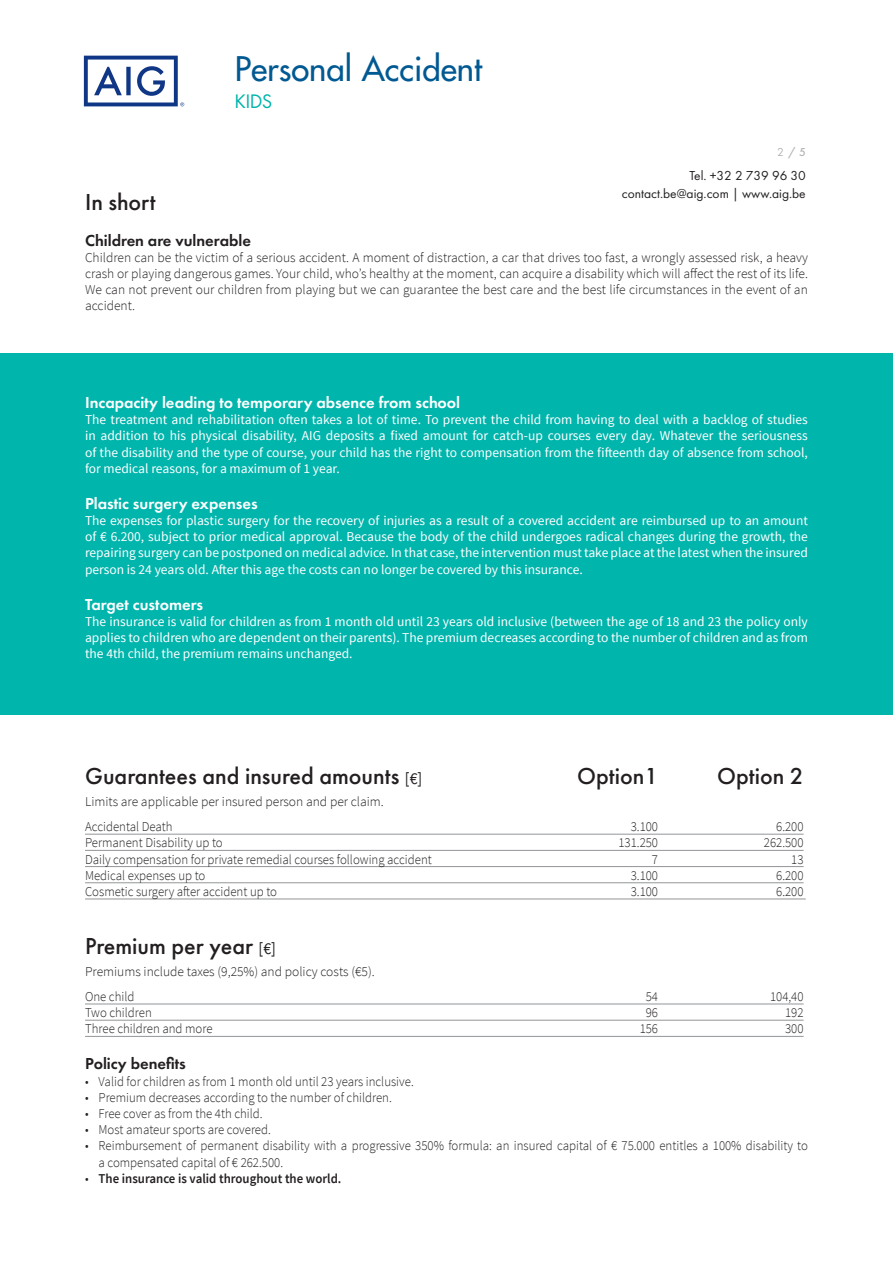
<style>
.page{position:relative;width:893px;height:1263px;background:#fff}
.page>*{position:absolute;margin:0;border:0;box-sizing:border-box;transform-origin:0 0}
.t1{font:33px "Futura";color:#005992}
.t2{font:500 24px "Futura PT";color:#231f20}
.t3{font:18px "Futura";color:#00b5ac}
.t4{font:600 16.5px "Futura PT";color:#fff}
.t5{font:600 16.5px "Futura PT";color:#231f20}
.t6{font:13.5px/16.2px "Source Sans Pro";color:#fff;text-align:justify}
.t7{font:300 13.5px/16.2px "Source Sans Pro";color:#231f20;scale:.95 1}
.t8{font:300 13.5px/16.2px "Source Sans Pro";color:#231f20;text-align:justify}
.t9{font:13.5px/18px "Futura PT";color:#231f20;text-align:right}
.t10{font:600 13.5px "Source Sans Pro";color:#231f20;scale:.95 1}
.t11{font:500 12px "Futura PT";color:#b4b5b8}
.s1{font-weight:400}
.s2{font-family:"Source Sans Pro";font-weight:400;font-size:16.5px}
.s3{font-weight:300}
</style>
<div class="page">
<svg style="left:84px;top:56px;width:100px;height:50px"></svg>
<div style="left:0;top:353px;width:893px;height:361px;background:#00b5ac"></div>
<hr style="left:85px;top:834px;width:719px;height:1px;background:#939598">
<hr style="left:85px;top:850px;width:719px;height:1px;background:#939598">
<hr style="left:85px;top:866px;width:719px;height:1px;background:#939598">
<hr style="left:85px;top:882px;width:719px;height:1px;background:#939598">
<hr style="left:85px;top:899px;width:721px;height:1px;background:#939598">
<hr style="left:85px;top:1004px;width:719px;height:1px;background:#939598">
<hr style="left:85px;top:1020px;width:719px;height:1px;background:#939598">
<hr style="left:85px;top:1036px;width:719px;height:1px;background:#939598">
<h1 class="t1" style="left:235px;top:48px;width:249px">Personal Accident</h1>
<h3 class="t3" style="left:235px;top:90px;width:39px">KIDS</h3>
<p class="t11" style="left:777px;top:145px;width:30px"><span class="s1">2</span> / 5</p>
<p class="t9" style="left:622px;top:167px;width:185px">Tel. +32 2 739 96 30 contact.be@aig.com | www.aig.be</p>
<p class="t2" style="left:85px;top:187px;width:72px">In short</p>
<p class="t5" style="left:85px;top:230px;width:167px">Children are vulnerable</p>
<p class="t8" style="left:85px;top:249px;width:724px">Children can be the victim of a serious accident. A moment of distraction, a car that drives too fast, a wrongly assessed risk, a heavy crash or playing dangerous games. Your child, who’s healthy at the moment, can acquire a disability which will affect the rest of its life.<br>We can not prevent our children from playing but we can guarantee the best care and the best life circumstances in the event of an accident.</p>
<p class="t4" style="left:85px;top:392px;width:377px">Incapacity leading to temporary absence from school</p>
<p class="t6" style="left:85px;top:412px;width:724px">The treatment and rehabilitation often takes a lot of time. To prevent the child from having to deal with a backlog of studies in addition to his physical disability, AIG deposits a fixed amount for catch-up courses every day. Whatever the seriousness of the disability and the type of course, your child has the right to compensation from the fifteenth day of absence from school, for medical reasons, for a maximum of 1 year.</p>
<p class="t4" style="left:85px;top:493px;width:174px">Plastic surgery expenses</p>
<p class="t6" style="left:85px;top:513px;width:724px">The expenses for plastic surgery for the recovery of injuries as a result of a covered accident are reimbursed up to an amount of € 6.200, subject to prior medical approval. Because the body of the child undergoes radical changes during the growth, the repairing surgery can be postponed on medical advice. In that case, the intervention must take place at the latest when the insured person is 24 years old. After this age the costs can no longer be covered by this insurance.</p>
<p class="t4" style="left:85px;top:594px;width:120px">Target customers</p>
<p class="t6" style="left:85px;top:613px;width:724px">The insurance is valid for children as from 1 month old until 23 years old inclusive (between the age of 18 and 23 the policy only applies to children who are dependent on their parents). The premium decreases according to the number of children and as from the 4th child, the premium remains unchanged.</p>
<p class="t2" style="left:85px;top:761px;width:339px">Guarantees and insured amounts <span class="s2">[€]</span></p>
<p class="t2" style="left:577px;top:761px;width:82px">Option1</p>
<p class="t2" style="left:717px;top:761px;width:88px">Option 2</p>
<p class="t8" style="left:85px;top:793px;width:300px">Limits are applicable per insured person and per claim.</p>
<p class="t7" style="left:85px;top:819px;width:94px">Accidental Death</p>
<p class="t7" style="left:631px;top:819px;width:30px">3.100</p>
<p class="t7" style="left:776px;top:819px;width:30px">6.200</p>
<p class="t7" style="left:85px;top:835px;width:146px">Permanent Disability up to</p>
<p class="t7" style="left:618px;top:835px;width:43px">131.250</p>
<p class="t7" style="left:764px;top:835px;width:43px">262.500</p>
<p class="t7" style="left:85px;top:851px;width:367px">Daily compensation for private remedial courses following accident</p>
<p class="t7" style="left:652px;top:851px;width:8px">7</p>
<p class="t7" style="left:791px;top:851px;width:14px">13</p>
<p class="t7" style="left:85px;top:867px;width:128px">Medical expenses up to</p>
<p class="t7" style="left:631px;top:867px;width:30px">3.100</p>
<p class="t7" style="left:776px;top:867px;width:30px">6.200</p>
<p class="t7" style="left:85px;top:883px;width:204px">Cosmetic surgery after accident up to</p>
<p class="t7" style="left:631px;top:883px;width:30px">3.100</p>
<p class="t7" style="left:776px;top:883px;width:30px">6.200</p>
<p class="t2" style="left:85px;top:931px;width:192px">Premium per year <span class="s2">[€]</span></p>
<p class="t8" style="left:85px;top:963px;width:291px">Premiums include taxes (9,25%) and policy costs (€5).</p>
<p class="t7" style="left:85px;top:988px;width:54px">One child</p>
<p class="t7" style="left:646px;top:988px;width:14px">54</p>
<p class="t7" style="left:770px;top:988px;width:37px">104,40</p>
<p class="t7" style="left:85px;top:1005px;width:72px">Two children</p>
<p class="t7" style="left:646px;top:1005px;width:14px">96</p>
<p class="t7" style="left:785px;top:1005px;width:21px">192</p>
<p class="t7" style="left:85px;top:1021px;width:136px">Three children and more</p>
<p class="t7" style="left:640px;top:1021px;width:21px">156</p>
<p class="t7" style="left:785px;top:1021px;width:21px">300</p>
<p class="t5" style="left:85px;top:1053px;width:102px">Policy benefits</p>
<p class="t7" style="left:85px;top:1073px;width:348px">• Valid for children as from 1 month old until 23 years inclusive.</p>
<p class="t7" style="left:85px;top:1089px;width:324px">• Premium decreases according to the number of children.</p>
<p class="t7" style="left:85px;top:1105px;width:188px">• Free cover as from the 4th child.</p>
<p class="t7" style="left:85px;top:1122px;width:197px">• Most amateur sports are covered.</p>
<p class="t7" style="left:99px;top:1138px;width:748px;text-indent:-14px">• Reimbursement of permanent disability with a progressive 350% formula: an insured capital of € 75.000 entitles a 100% disability to a compensated capital of € 262.500.</p>
<p class="t10" style="left:85px;top:1170px;width:271px"><span class="s3">•</span> The insurance is valid throughout the world.</p>
</div>
